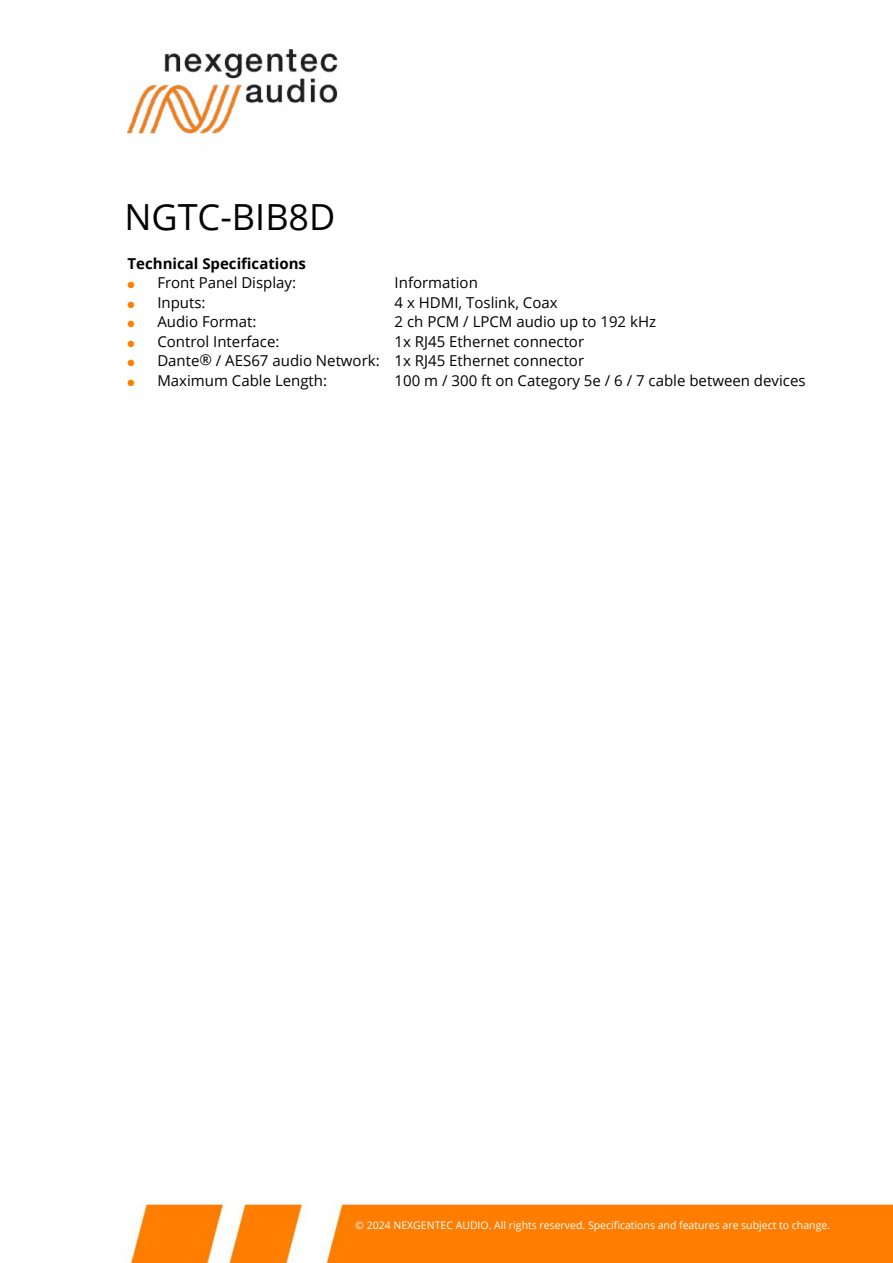
<style>
.page{position:relative;width:893px;height:1263px;background:#fff}
.page>*{position:absolute;margin:0;border:0;box-sizing:border-box;transform-origin:0 0}
.t1{font:36px "Open Sans";color:#000}
.t2{font:15px "Open Sans";color:#000}
.t3{font:700 15px "Open Sans";color:#000}
.t4{font:10.5px "Open Sans";color:#fff}
.s1{color:#ff8000}
</style>
<div class="page">
<img style="left:123px;top:1205px;width:770px;height:58px">
<img style="left:128px;top:49px;width:211px;height:86px">
<h1 class="t1" style="left:124px;top:192px;width:213px">NGTC-BIB8D</h1>
<p class="t3" style="left:128px;top:252px;width:180px">Technical Specifications</p>
<p class="t2" style="left:128px;top:272px;width:170px"><span class="s1">●</span> Front Panel Display:</p>
<p class="t2" style="left:395px;top:272px;width:85px">Information</p>
<p class="t2" style="left:128px;top:292px;width:80px"><span class="s1">●</span> Inputs:</p>
<p class="t2" style="left:395px;top:292px;width:165px">4 x HDMI, Toslink, Coax</p>
<p class="t2" style="left:128px;top:311px;width:130px"><span class="s1">●</span> Audio Format:</p>
<p class="t2" style="left:395px;top:311px;width:263px">2 ch PCM / LPCM audio up to 192 kHz</p>
<p class="t2" style="left:128px;top:331px;width:153px"><span class="s1">●</span> Control Interface:</p>
<p class="t2" style="left:395px;top:331px;width:191px">1x RJ45 Ethernet connector</p>
<p class="t2" style="left:128px;top:350px;width:458px"><span class="s1">●</span> Dante® / AES67 audio Network: 1x RJ45 Ethernet connector</p>
<p class="t2" style="left:128px;top:370px;width:201px"><span class="s1">●</span> Maximum Cable Length:</p>
<p class="t2" style="left:395px;top:370px;width:412px">100 m / 300 ft on Category 5e / 6 / 7 cable between devices</p>
<p class="t4" style="left:355px;top:1218px;width:476px">© 2024 NEXGENTEC AUDIO. All rights reserved. Specifications and features are subject to change.</p>
</div>
